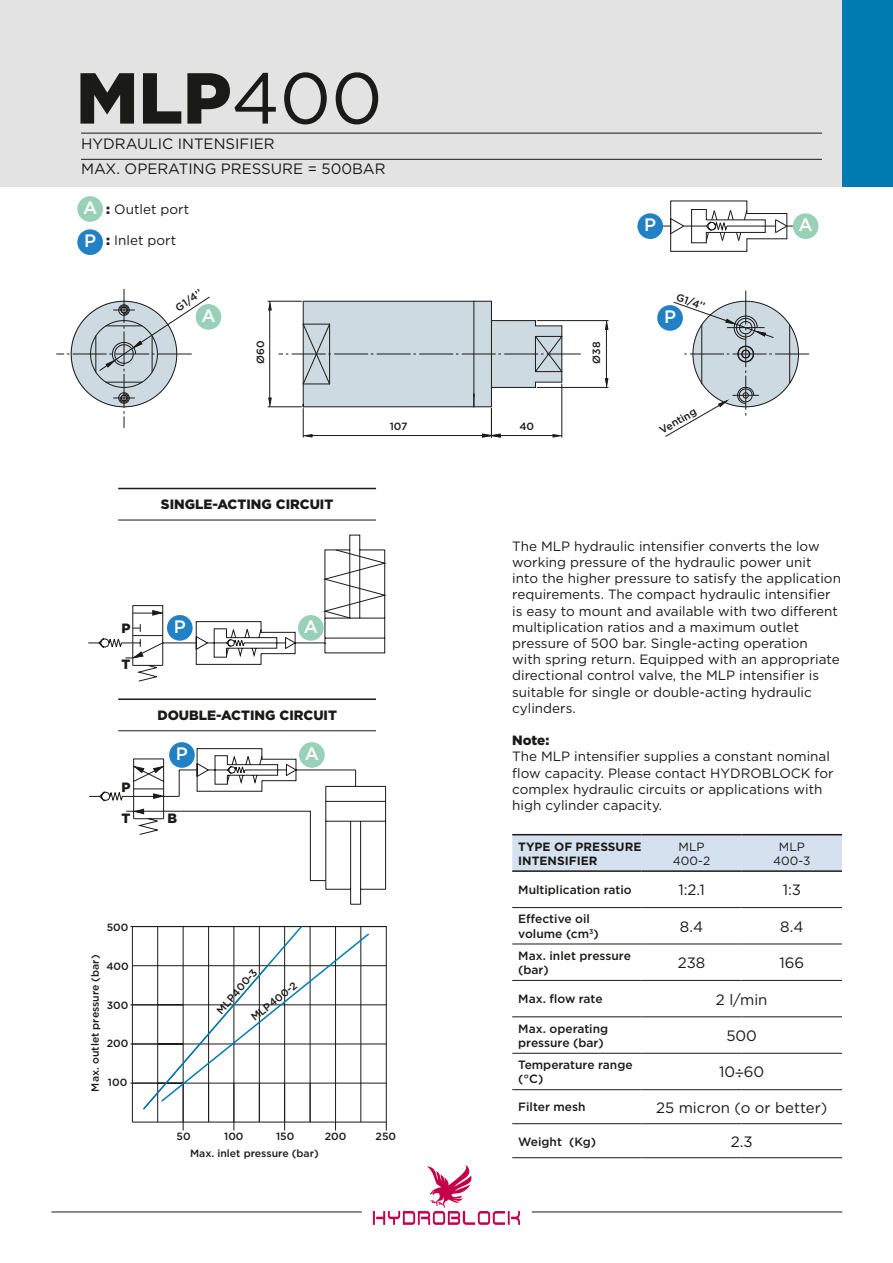
<style>
.page{position:relative;width:893px;height:1263px;background:#fff}
.page>*{position:absolute;margin:0;border:0;box-sizing:border-box;transform-origin:0 0}
.t1{font:900 72px "Gotham";color:#1a1a18}
.t2{font:500 18px "Gotham";color:#fff}
.t3{font:15px "Gotham";color:#1a1a18}
.t4{font:13.5px/16.2px "Gotham";color:#1a1a18}
.t5{font:900 13.5px "Gotham";color:#1a1a18}
.t6{font:500 12px/14.4px "Gotham";color:#1a1a18}
.t7{font:700 12px/14.4px "Gotham";color:#1a1a18}
.t8{font:12px/14.4px "Gotham";color:#1a1a18;text-align:center}
.t9{font:500 10.5px "Gotham";color:#1a1a18}
.s1{font-weight:400}
.s2{font-weight:900}
.s3{font-family:"Helvetica LT Std"}
</style>
<div class="page">
<div style="left:0;top:0;width:893px;height:187px;background:#e3e3e3"></div>
<div style="left:842px;top:0;width:51px;height:187px;background:#007bb1"></div>
<hr style="left:81px;top:133px;width:741px;height:1px;background:#1a1a18">
<hr style="left:81px;top:159px;width:741px;height:1px;background:#1a1a18">
<hr style="left:51px;top:1211px;width:311px;height:1px;background:#1a1a18">
<hr style="left:532px;top:1211px;width:310px;height:1px;background:#1a1a18">
<svg style="left:373px;top:1165px;width:147px;height:60px"></svg>
<div style="left:77px;top:229px;width:26px;height:26px;background:#2281c4;border-radius:50%"></div>
<div style="left:637px;top:213px;width:26px;height:26px;background:#2281c4;border-radius:50%"></div>
<div style="left:657px;top:305px;width:26px;height:26px;background:#2281c4;border-radius:50%"></div>
<div style="left:169px;top:742px;width:26px;height:26px;background:#2281c4;border-radius:50%"></div>
<div style="left:77px;top:196px;width:26px;height:26px;background:#99d0b8;border-radius:50%"></div>
<div style="left:196px;top:304px;width:25px;height:26px;background:#99d0b8;border-radius:50%"></div>
<div style="left:793px;top:213px;width:25px;height:26px;background:#99d0b8;border-radius:50%"></div>
<div style="left:299px;top:742px;width:26px;height:26px;background:#99d0b8;border-radius:50%"></div>
<hr style="left:606px;top:329px;width:1px;height:50px;background:#1a1a18">
<hr style="left:537px;top:320px;width:71px;height:1px;background:#1a1a18">
<hr style="left:537px;top:387px;width:71px;height:1px;background:#1a1a18">
<svg style="left:56px;top:289px;width:154px;height:139px"></svg>
<svg style="left:604px;top:320px;width:5px;height:10px"></svg>
<svg style="left:604px;top:378px;width:5px;height:10px"></svg>
<svg style="left:665px;top:291px;width:144px;height:146px"></svg>
<svg style="left:268px;top:301px;width:313px;height:137px"></svg>
<svg style="left:131px;top:926px;width:256px;height:205px"></svg>
<hr style="left:361px;top:926px;width:1px;height:196px;background:#1a1a18">
<svg style="left:130px;top:926px;width:241px;height:185px"></svg>
<svg style="left:88px;top:534px;width:299px;height:148px"></svg>
<svg style="left:89px;top:748px;width:297px;height:157px"></svg>
<svg style="left:663px;top:200px;width:130px;height:52px"></svg>
<div style="left:512px;top:835px;width:330px;height:35px;background:#d6e1f0"></div>
<hr style="left:641px;top:980px;width:101px;height:1px;background:#1a1a18">
<hr style="left:742px;top:980px;width:100px;height:1px;background:#1a1a18">
<hr style="left:641px;top:1016px;width:101px;height:1px;background:#1a1a18">
<hr style="left:742px;top:1016px;width:100px;height:1px;background:#1a1a18">
<hr style="left:641px;top:1053px;width:101px;height:1px;background:#1a1a18">
<hr style="left:742px;top:1053px;width:100px;height:1px;background:#1a1a18">
<hr style="left:641px;top:1089px;width:101px;height:1px;background:#1a1a18">
<hr style="left:742px;top:1089px;width:100px;height:1px;background:#1a1a18">
<hr style="left:641px;top:1123px;width:101px;height:1px;background:#1a1a18">
<hr style="left:742px;top:1123px;width:100px;height:1px;background:#1a1a18">
<hr style="left:641px;top:1157px;width:101px;height:1px;background:#1a1a18">
<hr style="left:742px;top:1157px;width:100px;height:1px;background:#1a1a18">
<hr style="left:512px;top:907px;width:129px;height:1px;background:#1a1a18">
<hr style="left:641px;top:907px;width:101px;height:1px;background:#1a1a18">
<hr style="left:742px;top:907px;width:100px;height:1px;background:#1a1a18">
<hr style="left:512px;top:980px;width:129px;height:1px;background:#1a1a18">
<hr style="left:512px;top:1016px;width:129px;height:1px;background:#1a1a18">
<hr style="left:512px;top:1053px;width:129px;height:1px;background:#1a1a18">
<hr style="left:512px;top:1089px;width:129px;height:1px;background:#1a1a18">
<hr style="left:512px;top:1123px;width:129px;height:1px;background:#1a1a18">
<hr style="left:512px;top:1157px;width:129px;height:1px;background:#1a1a18">
<hr style="left:512px;top:834px;width:129px;height:1px;background:#1a1a18">
<hr style="left:641px;top:834px;width:101px;height:1px;background:#1a1a18">
<hr style="left:742px;top:834px;width:100px;height:1px;background:#1a1a18">
<hr style="left:512px;top:870px;width:129px;height:2px;background:#1a1a18">
<hr style="left:641px;top:870px;width:101px;height:2px;background:#1a1a18">
<hr style="left:742px;top:870px;width:100px;height:2px;background:#1a1a18">
<hr style="left:641px;top:943px;width:101px;height:1px;background:#1a1a18">
<hr style="left:742px;top:943px;width:100px;height:1px;background:#1a1a18">
<hr style="left:512px;top:943px;width:129px;height:1px;background:#1a1a18">
<hr style="left:118px;top:520px;width:258px;height:1px;background:#1a1a18">
<hr style="left:118px;top:488px;width:258px;height:1px;background:#1a1a18">
<hr style="left:118px;top:730px;width:258px;height:1px;background:#1a1a18">
<hr style="left:118px;top:698px;width:258px;height:2px;background:#1a1a18">
<h1 class="t1" style="left:76px;top:49px;width:308px">MLP<span class="s1">400</span></h1>
<p class="t3" style="left:81px;top:134px;width:195px">HYDRAULIC INTENSIFIER</p>
<p class="t3" style="left:81px;top:159px;width:306px">MAX. OPERATING PRESSURE = 500BAR</p>
<h2 class="t2" style="left:83px;top:196px;width:16px">A</h2>
<h2 class="t2" style="left:84px;top:229px;width:14px">P</h2>
<p class="t4" style="left:106px;top:200px;width:84px"><span class="s2">:</span> Outlet port</p>
<p class="t4" style="left:106px;top:232px;width:71px"><span class="s2">:</span> Inlet port</p>
<h2 class="t2" style="left:644px;top:213px;width:14px">P</h2>
<p class="t9" style="left:173px;top:303px;width:31px;rotate:-34deg">G1/4’’</p>
<p class="t9" style="left:679px;top:290px;width:31px;rotate:20deg">G1/4’’</p>
<p class="t9" style="left:253px;top:364px;width:25px;rotate:-90deg">Ø60</p>
<h2 class="t2" style="left:201px;top:304px;width:16px">A</h2>
<h2 class="t2" style="left:664px;top:305px;width:14px">P</h2>
<p class="t9" style="left:589px;top:364px;width:24px;rotate:-90deg">Ø38</p>
<p class="t5" style="left:161px;top:495px;width:174px">SINGLE-ACTING CIRCUIT</p>
<p class="t9" style="left:390px;top:420px;width:19px">107</p>
<p class="t9" style="left:519px;top:420px;width:16px">40</p>
<p class="t9" style="left:657px;top:425px;width:42px;rotate:-30deg">Venting</p>
<h2 class="t2" style="left:799px;top:213px;width:16px">A</h2>
<p class="t5" style="left:122px;top:619px;width:11px">P</p>
<p class="t5" style="left:122px;top:655px;width:10px">T</p>
<p class="t5" style="left:122px;top:778px;width:11px">P</p>
<p class="t5" style="left:122px;top:809px;width:10px">T</p>
<h2 class="t2" style="left:174px;top:615px;width:14px">P</h2>
<h2 class="t2" style="left:304px;top:615px;width:16px">A</h2>
<p class="t5" style="left:157px;top:705px;width:181px">DOUBLE-ACTING CIRCUIT</p>
<h2 class="t2" style="left:176px;top:742px;width:14px">P</h2>
<p class="t5" style="left:168px;top:809px;width:11px">B</p>
<h2 class="t2" style="left:305px;top:742px;width:16px">A</h2>
<p class="t9" style="left:107px;top:920px;width:23px">500</p>
<p class="t9" style="left:88px;top:1091px;width:138px;rotate:-90deg">Max. outlet pressure (bar)</p>
<p class="t9" style="left:106px;top:959px;width:24px">400</p>
<p class="t9" style="left:107px;top:998px;width:23px">300</p>
<p class="t9" style="left:107px;top:1036px;width:23px">200</p>
<p class="t9" style="left:108px;top:1075px;width:21px">100</p>
<p class="t9" style="left:214px;top:1008px;width:57px;rotate:-49deg">MLP400-3</p>
<p class="t9" style="left:248px;top:1013px;width:57px;rotate:-38deg">MLP400-2</p>
<p class="t9" style="left:177px;top:1130px;width:16px">50</p>
<p class="t9" style="left:224px;top:1130px;width:21px">100</p>
<p class="t9" style="left:276px;top:1130px;width:20px">150</p>
<p class="t9" style="left:325px;top:1130px;width:23px">200</p>
<p class="t9" style="left:376px;top:1130px;width:22px">250</p>
<p class="t9" style="left:190px;top:1146px;width:130px">Max. inlet pressure (bar)</p>
<p class="t4" style="left:512px;top:538px;width:330px">The MLP hydraulic intensifier converts the low working pressure of the hydraulic power unit<br>into the higher pressure to satisfy the application requirements. The compact hydraulic intensifier is easy to mount and available with two different multiplication ratios and a maximum outlet pressure of 500 bar. Single-acting operation<br>with spring return. Equipped with an appropriate directional control valve, the MLP intensifier is suitable for single or double-acting hydraulic cylinders.</p>
<p class="t5" style="left:512px;top:731px;width:39px">Note:</p>
<p class="t4" style="left:512px;top:748px;width:323px">The MLP intensifier supplies a constant nominal flow capacity. Please contact HYDROBLOCK for complex hydraulic circuits or applications with high cylinder capacity.</p>
<p class="t7" style="left:518px;top:839px;width:125px">TYPE OF PRESSURE<br>INTENSIFIER</p>
<p class="t8" style="left:673px;top:839px;width:39px">MLP<br>400-2</p>
<p class="t8" style="left:773px;top:839px;width:39px">MLP<br>400-3</p>
<p class="t6" style="left:518px;top:882px;width:115px">Multiplication ratio</p>
<p class="t3" style="left:678px;top:880px;width:28px">1:2.1</p>
<p class="t3" style="left:783px;top:880px;width:20px">1:3</p>
<p class="t6" style="left:518px;top:912px;width:82px">Effective oil volume (cm<sup>3</sup>)</p>
<p class="t3" style="left:680px;top:917px;width:25px">8.4</p>
<p class="t3" style="left:780px;top:917px;width:25px">8.4</p>
<p class="t6" style="left:518px;top:948px;width:114px">Max. inlet pressure (bar)</p>
<p class="t3" style="left:678px;top:953px;width:29px">238</p>
<p class="t3" style="left:779px;top:953px;width:26px">166</p>
<p class="t6" style="left:518px;top:992px;width:86px">Max. flow rate</p>
<p class="t3" style="left:716px;top:990px;width:53px">2 l/min</p>
<p class="t6" style="left:518px;top:1021px;width:91px">Max. operating pressure (bar)</p>
<p class="t3" style="left:726px;top:1026px;width:32px">500</p>
<p class="t6" style="left:518px;top:1057px;width:116px">Temperature range (°C)</p>
<p class="t3" style="left:719px;top:1062px;width:47px">10<span class="s3">÷</span>60</p>
<p class="t6" style="left:518px;top:1100px;width:69px">Filter mesh</p>
<p class="t3" style="left:656px;top:1098px;width:173px">25 micron (o or better)</p>
<p class="t6" style="left:518px;top:1134px;width:79px">Weight (Kg)</p>
<p class="t3" style="left:731px;top:1132px;width:23px">2.3</p>
</div>
